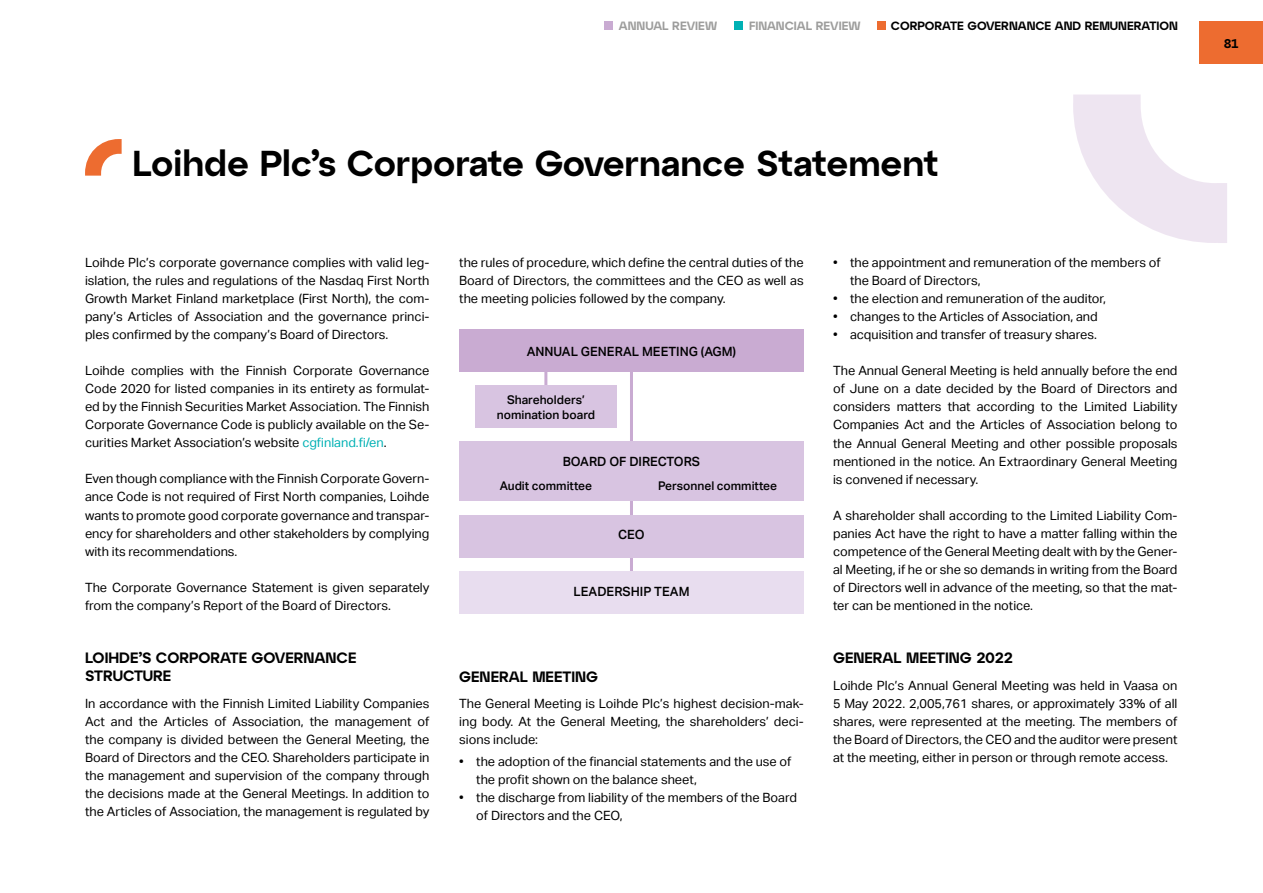
<style>
.page{position:relative;width:1263px;height:893px;background:#fff}
.page>*{position:absolute;margin:0;border:0;box-sizing:border-box;transform-origin:0 0}
.t1{font:600 36px "Atyp BL Display";color:#000}
.t2{font:600 15px/18px "Atyp BL Display";color:#000}
.t3{font:12.75px/18px "Aktiv Grotesk";color:#000;text-align:justify}
.t4{font:500 12.75px "Aktiv Grotesk";color:#000}
.t5{font:600 12.75px "Atyp BL Display";color:#000}
.t6{font:500 12px/15px "Aktiv Grotesk";color:#000;text-align:center}
.t7{font:600 12px "Atyp BL Display";color:#000}
.t8{font:600 12px "Atyp BL Display";color:#9d9d9c}
.s1{color:#00b1b4}
</style>
<div class="page">
<div style="left:1199px;top:21px;width:64px;height:43px;background:#ed6c30"></div>
<div style="left:877px;top:21px;width:8px;height:9px;background:#ed6c30"></div>
<div style="left:604px;top:21px;width:8px;height:9px;background:#c9abd2"></div>
<div style="left:735px;top:21px;width:8px;height:9px;background:#00b1b4"></div>
<svg style="left:85px;top:139px;width:37px;height:37px"></svg>
<svg style="left:1073px;top:95px;width:154px;height:148px"></svg>
<hr style="left:630px;top:370px;width:3px;height:230px;background:#c9abd2">
<hr style="left:544px;top:370px;width:3px;height:31px;background:#c9abd2">
<div style="left:459px;top:330px;width:345px;height:42px;background:#c9abd2"></div>
<div style="left:459px;top:515px;width:345px;height:42px;background:#d8c4e1"></div>
<div style="left:459px;top:571px;width:345px;height:42px;background:#e8ddef"></div>
<div style="left:459px;top:442px;width:345px;height:59px;background:#d8c4e1"></div>
<div style="left:475px;top:386px;width:142px;height:42px;background:#d8c4e1"></div>
<p class="t8" style="left:619px;top:18px;width:100px">ANNUAL REVIEW</p>
<p class="t8" style="left:749px;top:18px;width:113px">FINANCIAL REVIEW</p>
<p class="t7" style="left:891px;top:18px;width:288px">CORPORATE GOVERNANCE AND REMUNERATION</p>
<h1 class="t1" style="left:132px;top:141px;width:808px">Loihde Plc’s Corporate Governance Statement</h1>
<p class="t3" style="left:85px;top:254px;width:346px">Loihde Plc’s corporate governance complies with valid leg&shy;islation, the rules and regulations of the Nasdaq First North Growth Market Finland marketplace (First North), the com&shy;pany’s Articles of Association and the governance princi&shy;ples confirmed by the company’s Board of Directors.</p>
<p class="t3" style="left:85px;top:362px;width:346px">Loihde complies with the Finnish Corporate Governance Code 2020 for listed companies in its entirety as formulat&shy;ed by the Finnish Securities Market Association. The Finnish Corporate Governance Code is publicly available on the Se&shy;curities Market Association’s website <span class="s1">cgfinland.fi/en</span>.</p>
<p class="t3" style="left:85px;top:470px;width:346px">Even though compliance with the Finnish Corporate Govern&shy;ance Code is not required of First North companies, Loihde wants to promote good corporate governance and transpar&shy;ency for shareholders and other stakeholders by complying with its recommendations.</p>
<p class="t3" style="left:85px;top:578px;width:346px">The Corporate Governance Statement is given separately from the company’s Report of the Board of Directors.</p>
<p class="t2" style="left:85px;top:649px;width:273px">LOIHDE’S CORPORATE GOVERNANCE<br>STRUCTURE</p>
<p class="t3" style="left:85px;top:695px;width:346px">In accordance with the Finnish Limited Liability Companies Act and the Articles of Association, the management of the company is divided between the General Meeting, the Board of Directors and the CEO. Shareholders participate in the management and supervision of the company through the decisions made at the General Meetings. In addition to the Articles of Association, the management is regulated by</p>
<p class="t3" style="left:459px;top:254px;width:346px">the rules of procedure, which define the central duties of the Board of Directors, the committees and the CEO as well as the meeting policies followed by the company.</p>
<p class="t3" style="left:850px;top:254px;width:312px;text-indent:-17px">• the appointment and remuneration of the members of the Board of Directors,</p>
<p class="t3" style="left:833px;top:290px;width:275px">• the election and remuneration of the auditor,</p>
<p class="t3" style="left:833px;top:308px;width:266px">• changes to the Articles of Association, and</p>
<p class="t3" style="left:833px;top:326px;width:265px">• acquisition and transfer of treasury shares.</p>
<p class="t3" style="left:833px;top:362px;width:346px">The Annual General Meeting is held annually before the end of June on a date decided by the Board of Directors and considers matters that according to the Limited Liability Companies Act and the Articles of Association belong to the Annual General Meeting and other possible proposals mentioned in the notice. An Extraordinary General Meeting is convened if necessary.</p>
<p class="t3" style="left:833px;top:506px;width:346px">A shareholder shall according to the Limited Liability Com&shy;panies Act have the right to have a matter falling within the competence of the General Meeting dealt with by the Gener&shy;al Meeting, if he or she so demands in writing from the Board of Directors well in advance of the meeting, so that the mat&shy;ter can be mentioned in the notice.</p>
<p class="t4" style="left:527px;top:344px;width:211px">ANNUAL GENERAL MEETING (AGM)</p>
<p class="t6" style="left:497px;top:392px;width:100px">Shareholders’ nomination board</p>
<p class="t4" style="left:563px;top:454px;width:139px">BOARD OF DIRECTORS</p>
<p class="t6" style="left:500px;top:478px;width:94px">Audit committee</p>
<p class="t6" style="left:658px;top:478px;width:121px">Personnel committee</p>
<p class="t4" style="left:618px;top:527px;width:28px">CEO</p>
<p class="t4" style="left:573px;top:584px;width:118px">LEADERSHIP TEAM</p>
<p class="t2" style="left:459px;top:667px;width:140px">GENERAL MEETING</p>
<p class="t3" style="left:459px;top:695px;width:346px">The General Meeting is Loihde Plc’s highest decision-mak&shy;ing body. At the General Meeting, the shareholders’ deci&shy;sions include:</p>
<p class="t3" style="left:476px;top:753px;width:317px;text-indent:-17px">• the adoption of the financial statements and the use of the profit shown on the balance sheet,</p>
<p class="t3" style="left:476px;top:789px;width:322px;text-indent:-17px">• the discharge from liability of the members of the Board of Directors and the CEO,</p>
<p class="t2" style="left:833px;top:649px;width:182px">GENERAL MEETING 2022</p>
<p class="t3" style="left:833px;top:677px;width:346px">Loihde Plc’s Annual General Meeting was held in Vaasa on 5 May 2022. 2,005,761 shares, or approximately 33% of all shares, were represented at the meeting. The members of the Board of Directors, the CEO and the auditor were present at the meeting, either in person or through remote access.</p>
<p class="t5" style="left:1224px;top:36px;width:16px">81</p>
</div>
